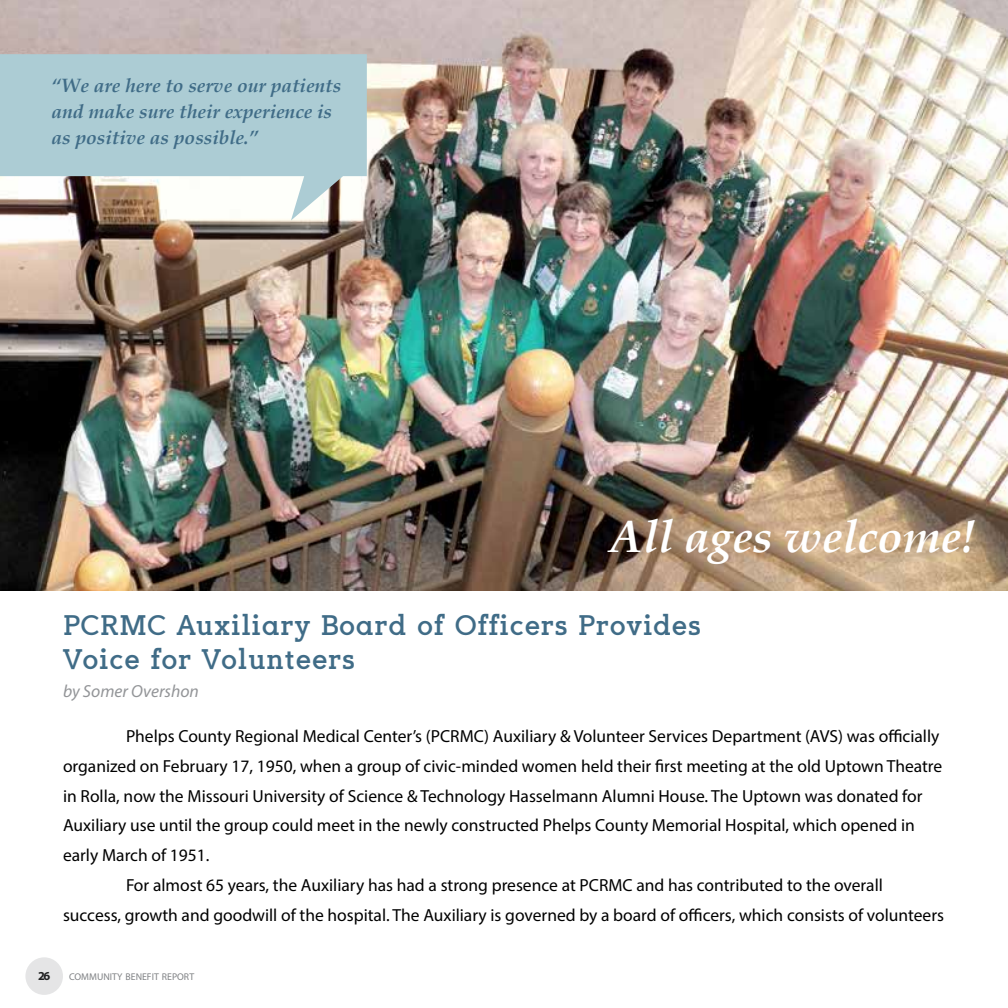
<style>
.page{position:relative;width:1008px;height:1008px;background:#fff}
.page>*{position:absolute;margin:0;border:0;box-sizing:border-box;transform-origin:0 0}
.t1{font:italic 700 45.5px "Book Antiqua";color:#fff}
.t2{font:700 28px/33.2px "Sugarcubes";color:#406c87}
.t3{font:italic 700 19.25px/26.2px "Book Antiqua";color:#406c87}
.t4{font:17.5px "Myriad Pro";color:#000}
.t5{font:italic 17.5px "Myriad Pro";color:#939598}
.t6{font:700 12.25px "Myriad Pro";color:#000}
.t7{font:9.8px "Myriad Pro";color:#808285}
</style>
<div class="page">
<div style="left:25px;top:957px;width:38px;height:38px;background:#e5e5e6;border-radius:50%"></div>
<img style="left:0;top:0;width:1008px;height:590px">
<svg style="left:0;top:54px;width:367px;height:167px;fill:#acccd4"></svg>
<p class="t3" style="left:52px;top:72px;width:291px">“We are here to serve our patients and make sure their experience is as positive as possible.”</p>
<h1 class="t1" style="left:610px;top:505px;width:368px">All ages welcome!</h1>
<h2 class="t2" style="left:63px;top:609px;width:640px">PCRMC Auxiliary Board of Officers Provides<br>Voice for Volunteers</h2>
<p class="t5" style="left:63px;top:680px;width:137px">by Somer Overshon</p>
<p class="t4" style="left:126px;top:725px;width:815px">Phelps County Regional Medical Center’s (PCRMC) Auxiliary &amp; Volunteer Services Department (AVS) was officially</p>
<p class="t4" style="left:63px;top:755px;width:881px">organized on February 17, 1950, when a group of civic-minded women held their first meeting at the old Uptown Theatre</p>
<p class="t4" style="left:63px;top:785px;width:861px">in Rolla, now the Missouri University of Science &amp; Technology Hasselmann Alumni House. The Uptown was donated for</p>
<p class="t4" style="left:63px;top:815px;width:853px">Auxiliary use until the group could meet in the newly constructed Phelps County Memorial Hospital, which opened in</p>
<p class="t4" style="left:63px;top:844px;width:148px">early March of 1951.</p>
<p class="t4" style="left:126px;top:874px;width:758px">For almost 65 years, the Auxiliary has had a strong presence at PCRMC and has contributed to the overall</p>
<p class="t4" style="left:63px;top:904px;width:883px">success, growth and goodwill of the hospital. The Auxiliary is governed by a board of officers, which consists of volunteers</p>
<p class="t6" style="left:38px;top:968px;width:14px">26</p>
<p class="t7" style="left:69px;top:970px;width:127px">COMMUNITY BENEFIT REPORT</p>
</div>
